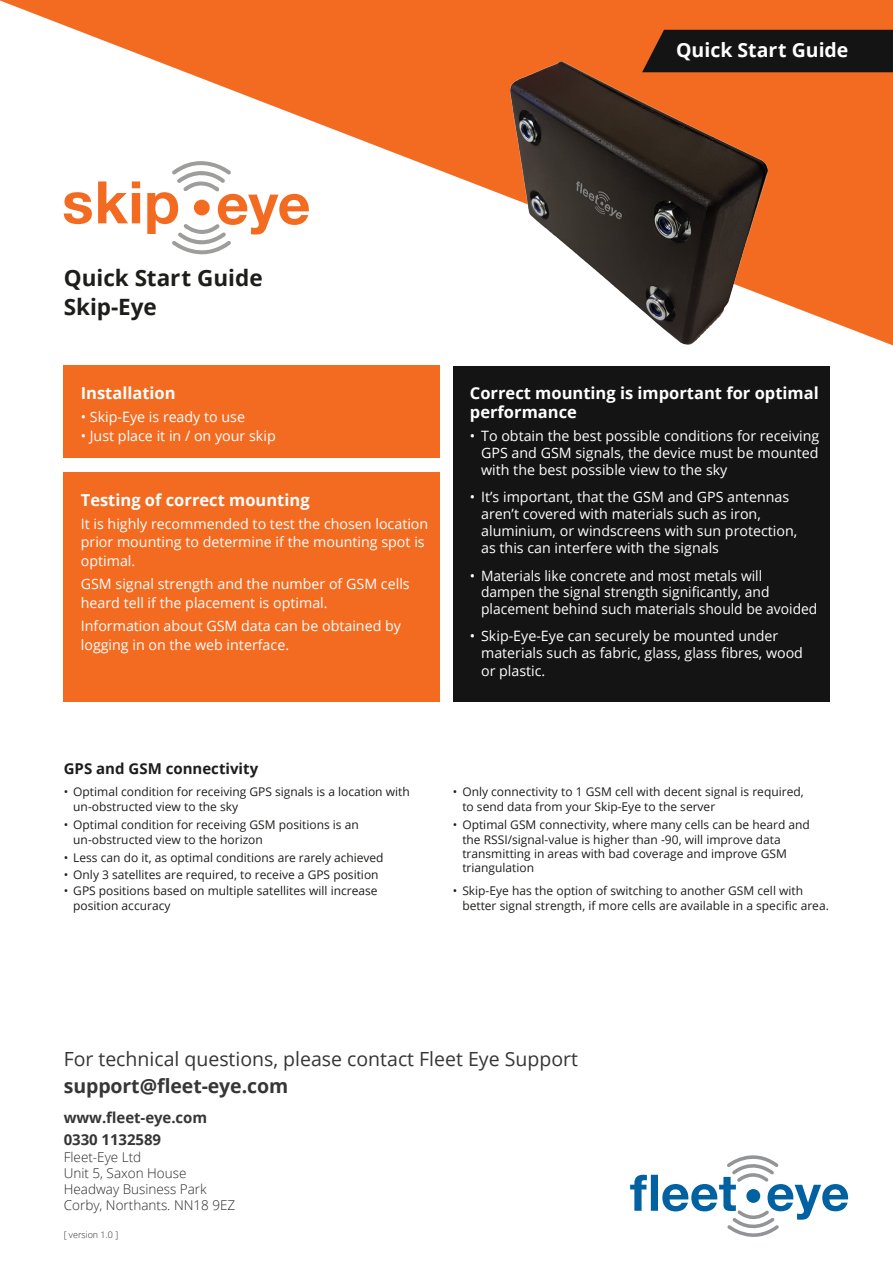
<style>
.page{position:relative;width:893px;height:1263px;background:#fff}
.page>*{position:absolute;margin:0;border:0;box-sizing:border-box;transform-origin:0 0}
.t1{font:700 22.5px/28.5px "Open Sans";color:#1d1d1b}
.t2{font:19.5px "Open Sans";color:#373535}
.t3{font:700 19.5px "Open Sans";letter-spacing:-.005em;color:#373535}
.t4{font:700 19.5px "Open Sans";color:#fff}
.t5{font:700 16.5px/18.8px "Open Sans";color:#fff}
.t6{font:700 15px/21.3px "Open Sans";letter-spacing:-.005em;color:#373535}
.t7{font:700 15px "Open Sans";color:#1d1d1b}
.t8{font:14.25px/18.8px "Open Sans";color:#fff}
.t9{font:300 13.5px/16.2px "Open Sans";color:#292929}
.t10{font:12px/14.4px "Open Sans";color:#1d1d1b}
.t11{font:300 9px "Open Sans";color:#292929}
</style>
<div class="page">
<svg style="left:0;top:0;width:893px;height:345px"></svg>
<div style="left:64px;top:366px;width:376px;height:92px;background:#f36b21"></div>
<div style="left:453px;top:366px;width:376px;height:336px;background:#141414"></div>
<div style="left:64px;top:472px;width:376px;height:230px;background:#f36b21"></div>
<div style="left:642px;top:30px;width:251px;height:42px;background:#141414"></div>
<svg style="left:630px;top:1155px;width:218px;height:82px"></svg>
<svg style="left:64px;top:192px;width:28px;height:32px"></svg>
<svg style="left:98px;top:181px;width:42px;height:42px"></svg>
<svg style="left:147px;top:154px;width:162px;height:107px"></svg>
<img style="left:511px;top:62px;width:256px;height:282px">
<h2 class="t4" style="left:676px;top:36px;width:174px">Quick Start Guide</h2>
<h1 class="t1" style="left:64px;top:263px;width:200px">Quick Start Guide<br>Skip-Eye</h1>
<p class="t5" style="left:81px;top:383px;width:96px">Installation</p>
<p class="t8" style="left:81px;top:407px;width:166px">• Skip-Eye is ready to use</p>
<p class="t8" style="left:81px;top:426px;width:196px">• Just place it in / on your skip</p>
<p class="t5" style="left:81px;top:490px;width:230px">Testing of correct mounting</p>
<p class="t8" style="left:81px;top:514px;width:349px">It is highly recommended to test the chosen location prior mounting to determine if the mounting spot is optimal.</p>
<p class="t8" style="left:81px;top:574px;width:330px">GSM signal strength and the number of GSM cells heard tell if the placement is optimal.</p>
<p class="t8" style="left:81px;top:616px;width:322px">Information about GSM data can be obtained by logging in on the web interface.</p>
<p class="t5" style="left:470px;top:383px;width:350px">Correct mounting is important for optimal performance</p>
<p class="t8" style="left:470px;top:426px;width:351px">• To obtain the best possible conditions for receiving</p>
<p class="t8" style="left:481px;top:444px;width:339px;line-height:17.1px">GPS and GSM signals, the device must be mounted with the best possible view to the sky</p>
<p class="t8" style="left:481px;top:505px;width:318px;line-height:17.1px">aren’t covered with materials such as iron, aluminium, or windscreens with sun protection, as this can interfere with the signals</p>
<p class="t8" style="left:481px;top:583px;width:338px;line-height:16.6px">dampen the signal strength significantly, and placement behind such materials should be avoided</p>
<p class="t8" style="left:481px;top:644px;width:323px;line-height:17.1px">materials such as fabric, glass, glass fibres, wood or plastic.</p>
<p class="t8" style="left:470px;top:487px;width:321px">• It’s important, that the GSM and GPS antennas</p>
<p class="t8" style="left:470px;top:566px;width:294px">• Materials like concrete and most metals will</p>
<p class="t8" style="left:470px;top:626px;width:310px">• Skip-Eye-Eye can securely be mounted under</p>
<p class="t7" style="left:64px;top:757px;width:196px">GPS and GSM connectivity</p>
<p class="t10" style="left:64px;top:784px;width:347px">• Optimal condition for receiving GPS signals is a location with</p>
<p class="t10" style="left:64px;top:817px;width:297px">• Optimal condition for receiving GSM positions is an</p>
<p class="t10" style="left:64px;top:850px;width:321px">• Less can do it, as optimal conditions are rarely achieved</p>
<p class="t10" style="left:64px;top:867px;width:316px">• Only 3 satellites are required, to receive a GPS position</p>
<p class="t10" style="left:64px;top:883px;width:315px">• GPS positions based on multiple satellites will increase</p>
<p class="t10" style="left:73px;top:799px;width:166px">un-obstructed view to the sky</p>
<p class="t10" style="left:73px;top:832px;width:191px">un-obstructed view to the horizon</p>
<p class="t10" style="left:73px;top:898px;width:99px">position accuracy</p>
<p class="t10" style="left:462px;top:784px;width:343px;text-indent:-9px">• Only connectivity to 1 GSM cell with decent signal is required, to send data from your Skip-Eye to the server</p>
<p class="t10" style="left:462px;top:817px;width:349px;text-indent:-9px">• Optimal GSM connectivity, where many cells can be heard and the RSSI/signal-value is higher than -90, will improve data transmitting in areas with bad coverage and improve GSM triangulation</p>
<p class="t10" style="left:462px;top:883px;width:368px;text-indent:-9px">• Skip-Eye has the option of switching to another GSM cell with better signal strength, if more cells are available in a specific area.</p>
<h2 class="t2" style="left:64px;top:1046px;width:516px">For technical questions, please contact Fleet Eye Support</h2>
<h2 class="t3" style="left:64px;top:1072px;width:226px">support@fleet-eye.com</h2>
<p class="t6" style="left:64px;top:1107px;width:145px">www.fleet-eye.com<br>0330 1132589</p>
<p class="t9" style="left:64px;top:1148px;width:173px">Fleet-Eye Ltd<br>Unit 5, Saxon House<br>Headway Business Park<br>Corby, Northants. NN18 9EZ</p>
<p class="t11" style="left:64px;top:1228px;width:56px">[ version 1.0 ]</p>
</div>
